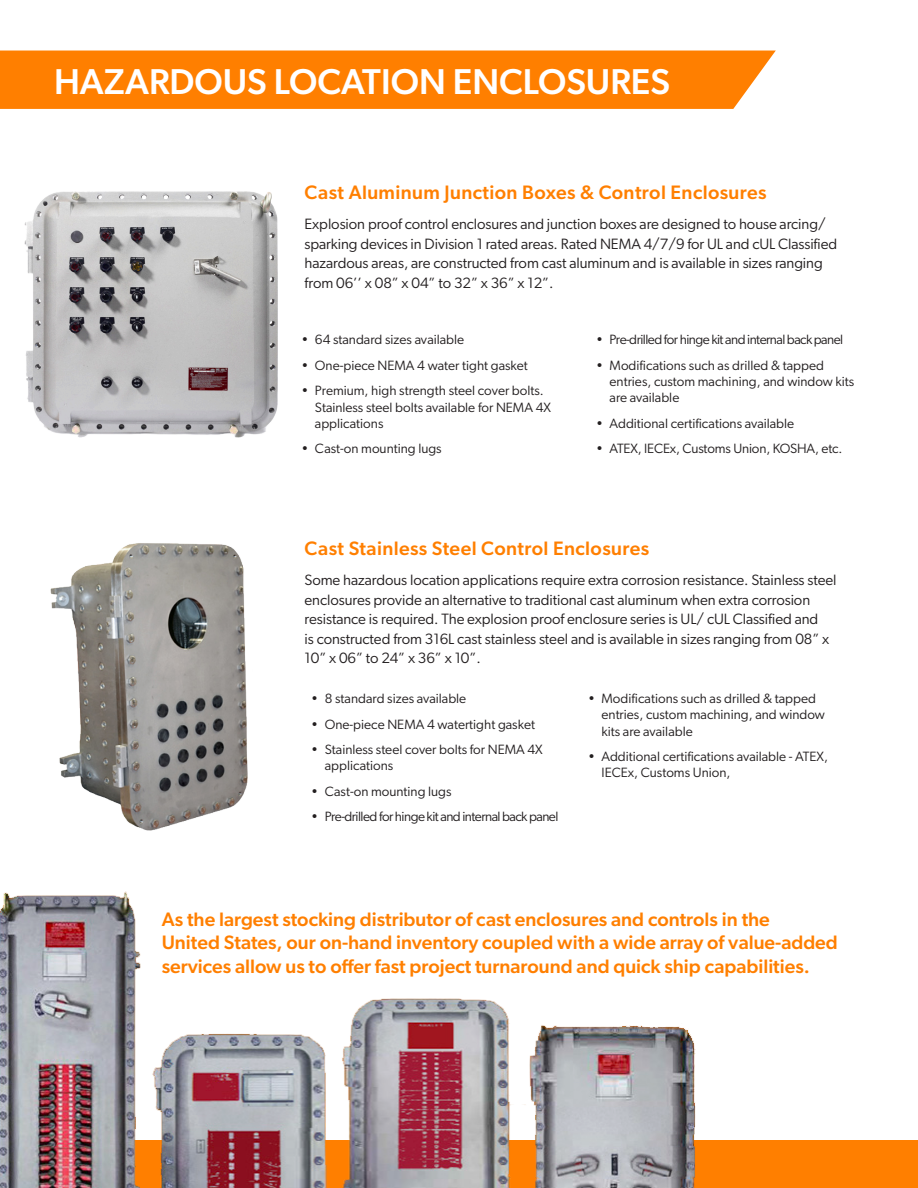
<style>
.page{position:relative;width:918px;height:1188px;background:#fff}
.page>*{position:absolute;margin:0;border:0;box-sizing:border-box;transform-origin:0 0}
.t1{font:500 36px "Gibson";color:#fff}
.t2{font:500 19.5px/23.4px "Gibson";color:#ff7f00}
.t3{font:500 19.5px "Gibson";letter-spacing:.02em;color:#ff7f00}
.t4{font:15px/19.5px "Gibson";letter-spacing:-.005em;color:#231f20}
.t5{font:13.5px/16.2px "Gibson";color:#231f20}
.t6{font:13.5px "Gibson";letter-spacing:-.04em;color:#231f20}
</style>
<div class="page">
<div style="left:0;top:51px;width:776px;height:58px;background:#ff7f00"></div>
<div style="left:0;top:1140px;width:918px;height:48px;background:#ff7f00"></div>
<img style="left:25px;top:191px;width:253px;height:247px">
<img style="left:50px;top:543px;width:198px;height:287px">
<img style="left:0;top:891px;width:696px;height:297px">
<p class="t1" style="left:54px;top:60px;width:618px">HAZARDOUS LOCATION ENCLOSURES</p>
<p class="t3" style="left:305px;top:181px;width:464px">Cast Aluminum Junction Boxes &amp; Control Enclosures</p>
<p class="t4" style="left:305px;top:214px;width:534px">Explosion proof control enclosures and junction boxes are designed to house arcing/ sparking devices in Division 1 rated areas. Rated NEMA 4/7/9 for UL and cUL Classified hazardous areas, are constructed from cast aluminum and is available in sizes ranging from 06’’ x 08” x 04” to 32” x 36” x 12”.</p>
<p class="t5" style="left:301px;top:332px;width:164px">• 64 standard sizes available</p>
<p class="t5" style="left:301px;top:357px;width:228px">• One-piece NEMA 4 water tight gasket</p>
<p class="t5" style="left:315px;top:383px;width:238px;text-indent:-14px">• Premium, high strength steel cover bolts.<br>Stainless steel bolts available for NEMA 4X applications</p>
<p class="t5" style="left:301px;top:440px;width:142px">• Cast-on mounting lugs</p>
<p class="t6" style="left:596px;top:332px;width:249px">• Pre-drilled for hinge kit and internal back panel</p>
<p class="t5" style="left:610px;top:357px;width:246px;text-indent:-14px">• Modifications such as drilled &amp; tapped entries, custom machining, and window kits are available</p>
<p class="t5" style="left:596px;top:415px;width:200px">• Additional certifications available</p>
<p class="t5" style="left:596px;top:440px;width:248px">• ATEX, IECEx, Customs Union, KOSHA, etc.</p>
<p class="t3" style="left:305px;top:537px;width:346px">Cast Stainless Steel Control Enclosures</p>
<p class="t4" style="left:305px;top:570px;width:533px">Some hazardous location applications require extra corrosion resistance. Stainless steel enclosures provide an alternative to traditional cast aluminum when extra corrosion resistance is required. The explosion proof enclosure series is UL/ cUL Classified and<br>is constructed from 316L cast stainless steel and is available in sizes ranging from 08” x 10” x 06” to 24” x 36” x 10”.</p>
<p class="t5" style="left:311px;top:690px;width:156px">• 8 standard sizes available</p>
<p class="t5" style="left:311px;top:716px;width:225px">• One-piece NEMA 4 watertight gasket</p>
<p class="t5" style="left:325px;top:741px;width:219px;text-indent:-14px">• Stainless steel cover bolts for NEMA 4X applications</p>
<p class="t5" style="left:311px;top:783px;width:142px">• Cast-on mounting lugs</p>
<p class="t6" style="left:311px;top:809px;width:249px">• Pre-drilled for hinge kit and internal back panel</p>
<p class="t5" style="left:602px;top:690px;width:225px;text-indent:-14px">• Modifications such as drilled &amp; tapped entries, custom machining, and window kits are available</p>
<p class="t5" style="left:602px;top:748px;width:228px;text-indent:-14px">• Additional certifications available - ATEX,<br>IECEx, Customs Union,</p>
<p class="t2" style="left:162px;top:907px;width:610px">As the largest stocking distributor of cast enclosures and controls in the</p>
<p class="t2" style="left:162px;top:931px;width:678px">United States, our on-hand inventory coupled with a wide array of value-added services allow us to offer fast project turnaround and quick ship capabilities.</p>
</div>
